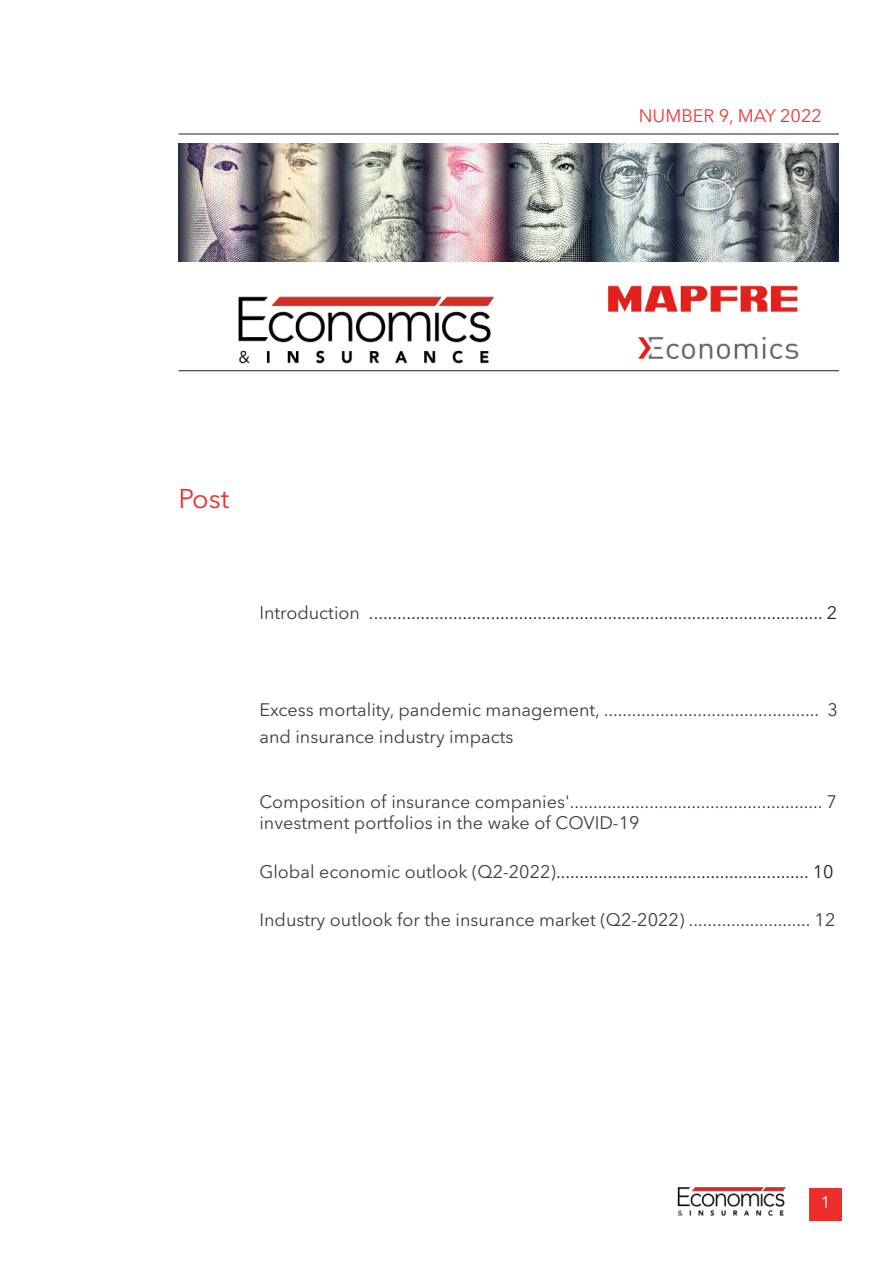
<style>
.page{position:relative;width:893px;height:1263px;background:#fff}
.page>*{position:absolute;margin:0;border:0;box-sizing:border-box;transform-origin:0 0}
.t1{font:27px "Avenir Next LT Pro";color:#ee2d2d}
.t2{font:18px/27px "Avenir Next LT Pro";color:#3e3e3f}
.t3{font:18px "Avenir Next LT Pro";color:#231f20}
.t4{font:18px "Avenir Next LT Pro";color:#ee3635}
.t5{font:16.5px "Avenir Next LT Pro";color:#fff}
.s1{color:#3e3e3f}
</style>
<div class="page">
<img style="left:220px;top:296px;width:292px;height:76px">
<img style="left:179px;top:144px;width:660px;height:117px">
<hr style="left:179px;top:134px;width:660px;height:1px;background:#231f20">
<hr style="left:179px;top:370px;width:660px;height:1px;background:#231f20">
<img style="left:608px;top:285px;width:191px;height:75px">
<div style="left:809px;top:1188px;width:33px;height:33px;background:#ee2d2d"></div>
<img style="left:677px;top:1187px;width:109px;height:29px">
<p class="t4" style="left:639px;top:108px;width:185px">NUMBER 9, MAY 2022</p>
<h1 class="t1" style="left:179px;top:488px;width:52px">Post</h1>
<p class="t3" style="left:259px;top:605px;width:579px"><span class="s1">Introduction</span> ................................................................................................. 2</p>
<p class="t2" style="left:259px;top:697px;width:580px">Excess mortality, pandemic management, .............................................. 3 and insurance industry impacts</p>
<p class="t2" style="left:259px;top:792px;width:579px;line-height:21.6px">Composition of insurance companies'...................................................... 7 investment portfolios in the wake of COVID-19</p>
<p class="t3" style="left:259px;top:864px;width:576px"><span class="s1">Global economic outlook (Q2-2022)</span>...................................................... 10</p>
<p class="t2" style="left:259px;top:908px;width:578px">Industry outlook for the insurance market (Q2-2022) .......................... 12</p>
<p class="t5" style="left:821px;top:1195px;width:13px">1<sup>1</sup></p>
</div>
